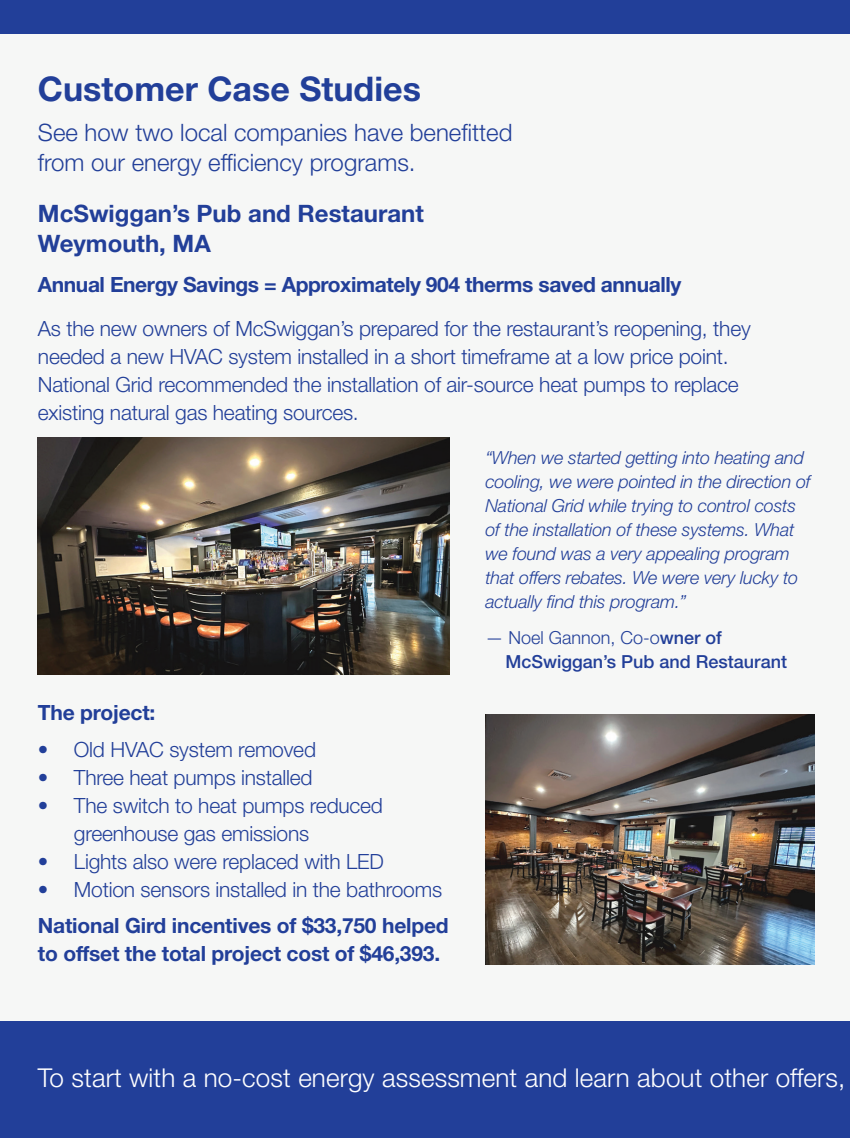
<style>
.page{position:relative;width:850px;height:1138px;background:#fff}
.page>*{position:absolute;margin:0;border:0;box-sizing:border-box;transform-origin:0 0}
.t1{font:700 34px "Helvetica Neue LT Std";color:#223f99}
.t2{font:300 26px "Helvetica Neue LT Std";letter-spacing:.005em;color:#fff}
.t3{font:300 24px/30px "Helvetica Neue LT Std";color:#223f99}
.t4{font:700 24px/30px "Helvetica Neue LT Std";color:#223f99}
.t5{font:300 21px/28px "Helvetica Neue LT Std";letter-spacing:-.01em;color:#223f99}
.t6{font:700 21px/28px "Helvetica Neue LT Std";letter-spacing:-.01em;color:#223f99}
.t7{font:italic 300 18px/24px "Helvetica Neue LT Std";letter-spacing:-.01em;color:#223f99}
.t8{font:500 18px/24px "Helvetica Neue LT Std";color:#223f99}
.s1{font-weight:300}
</style>
<div class="page">
<div style="left:0;top:0;width:850px;height:1123px;background:#f6f7f6"></div>
<div style="left:0;top:1021px;width:850px;height:117px;background:#223f99"></div>
<div style="left:0;top:0;width:850px;height:34px;background:#223f99"></div>
<img style="left:38px;top:438px;width:412px;height:236px">
<img style="left:485px;top:714px;width:329px;height:250px">
<h1 class="t1" style="left:38px;top:68px;width:384px">Customer Case Studies</h1>
<p class="t3" style="left:38px;top:117px;width:476px">See how two local companies have benefitted from our energy efficiency programs.</p>
<p class="t4" style="left:38px;top:198px;width:387px">McSwiggan’s Pub and Restaurant<br>Weymouth, MA</p>
<p class="t6" style="left:38px;top:270px;width:645px">Annual Energy Savings = Approximately 904 therms saved annually</p>
<p class="t5" style="left:38px;top:314px;width:714px">As the new owners of McSwiggan’s prepared for the restaurant’s reopening, they needed a new HVAC system installed in a short timeframe at a low price point.<br>National Grid recommended the installation of air-source heat pumps to replace existing natural gas heating sources.</p>
<p class="t6" style="left:38px;top:698px;width:119px">The project:</p>
<p class="t5" style="left:38px;top:735px;width:279px">• Old HVAC system removed</p>
<p class="t5" style="left:38px;top:763px;width:276px">• Three heat pumps installed</p>
<p class="t5" style="left:74px;top:791px;width:310px;text-indent:-36px">• The switch to heat pumps reduced greenhouse gas emissions</p>
<p class="t5" style="left:38px;top:847px;width:347px">• Lights also were replaced with LED</p>
<p class="t5" style="left:38px;top:875px;width:406px">• Motion sensors installed in the bathrooms</p>
<p class="t6" style="left:38px;top:911px;width:412px">National Gird incentives of $33,750 helped to offset the total project cost of $46,393.</p>
<p class="t7" style="left:485px;top:445px;width:327px">“When we started getting into heating and cooling, we were pointed in the direction of National Grid while trying to control costs of the installation of these systems. What we found was a very appealing program that offers rebates. We were very lucky to actually find this program.”</p>
<p class="t8" style="left:505px;top:625px;width:283px;text-indent:-20px"><span class="s1">— Noel Gannon, Co-o</span>wner of<br>McSwiggan’s Pub and Restaurant</p>
<p class="t2" style="left:38px;top:1062px;width:809px">To start with a no-cost energy assessment and learn about other offers,</p>
</div>
